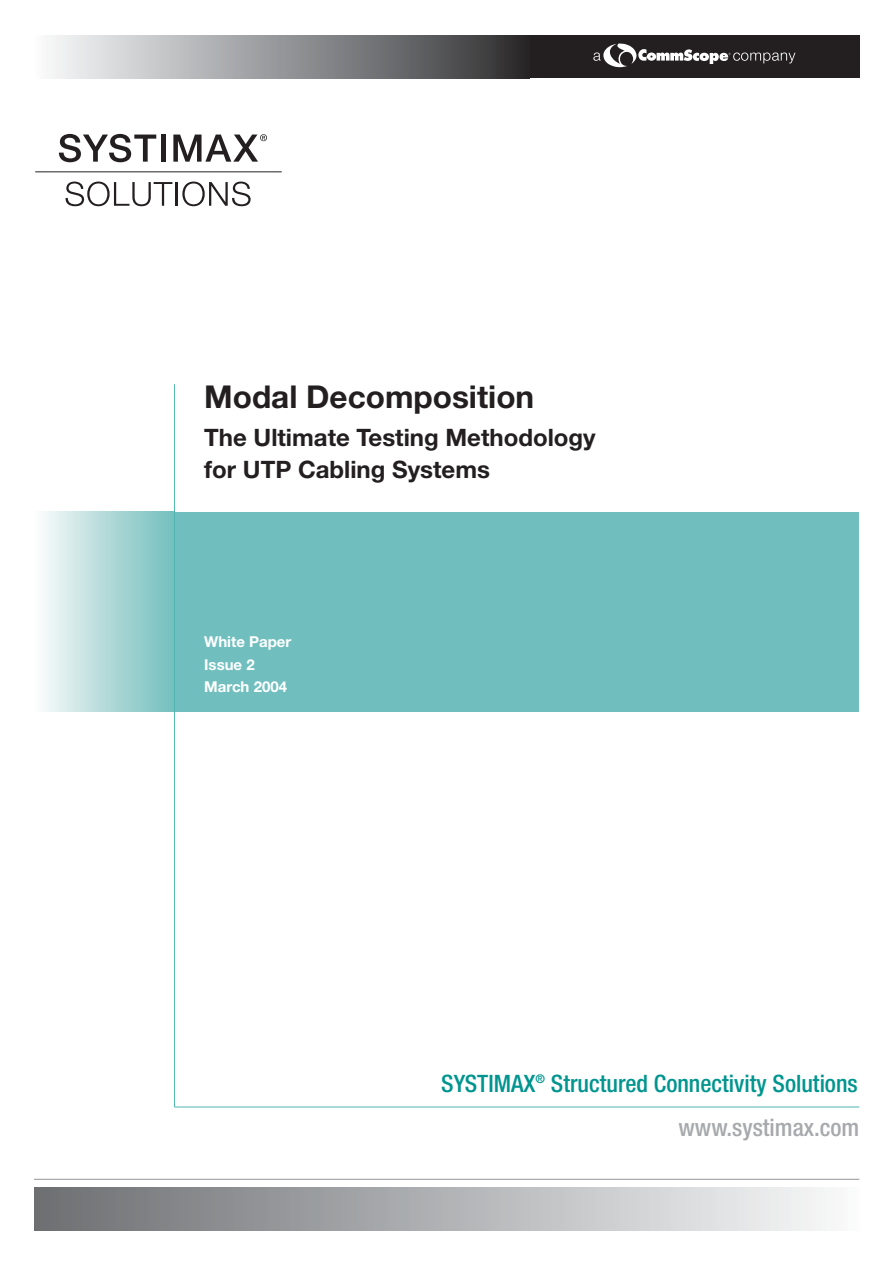
<style>
.page{position:relative;width:893px;height:1263px;background:#fff}
.page>*{position:absolute;margin:0;border:0;box-sizing:border-box;transform-origin:0 0}
.t1{font:700 31.5px "Helvetica Neue";color:#231f20}
.t2{font:700 24px/31.5px "Helvetica Neue";color:#231f20}
.t3{font:500 condensed 24px "Helvetica Neue";color:#00958f}
.t4{font:500 condensed 24px "Helvetica Neue";color:#a7a9ac}
.t5{font:700 15px/22.5px "Helvetica Neue";color:#fff}
</style>
<div class="page">
<div style="left:34px;top:36px;width:825px;height:42px;background:#231f20"></div>
<svg style="left:593px;top:44px;width:202px;height:23px"></svg>
<div style="left:34px;top:36px;width:495px;height:42px;background:linear-gradient(to right,#fbfdfe,#2f2f31)"></div>
<svg style="left:59px;top:134px;width:97px;height:28px"></svg>
<div style="left:161px;top:135px;width:5px;height:27px;background:#231f20"></div>
<svg style="left:173px;top:134px;width:94px;height:28px"></svg>
<svg style="left:65px;top:182px;width:107px;height:24px"></svg>
<hr style="left:176px;top:182px;width:2px;height:24px;background:#231f20">
<svg style="left:182px;top:182px;width:68px;height:24px"></svg>
<hr style="left:35px;top:172px;width:247px;height:1px;background:#231f20">
<div style="left:34px;top:1188px;width:825px;height:42px;background:linear-gradient(to right,#6b6d70,#f9fafb)"></div>
<hr style="left:174px;top:1107px;width:685px;height:1px;background:#51b5b4">
<div style="left:174px;top:512px;width:685px;height:200px;background:#70bfbe"></div>
<div style="left:34px;top:512px;width:140px;height:200px;background:linear-gradient(to right,#fcfcfc,#73bebd)"></div>
<hr style="left:174px;top:384px;width:1px;height:723px;background:#51b5b4">
<hr style="left:34px;top:1179px;width:825px;height:1px;background:#939598">
<h1 class="t1" style="left:204px;top:386px;width:331px">Modal Decomposition</h1>
<p class="t2" style="left:204px;top:424px;width:393px">The Ultimate Testing Methodology for UTP Cabling Systems</p>
<p class="t5" style="left:204px;top:632px;width:89px">White Paper<br>Issue 2<br>March 2004</p>
<p class="t3" style="left:441px;top:1074px;width:418px">SYSTIMAX<sup>®</sup> Structured Connectivity Solutions</p>
<p class="t4" style="left:678px;top:1119px;width:182px">www.systimax.com</p>
</div>
